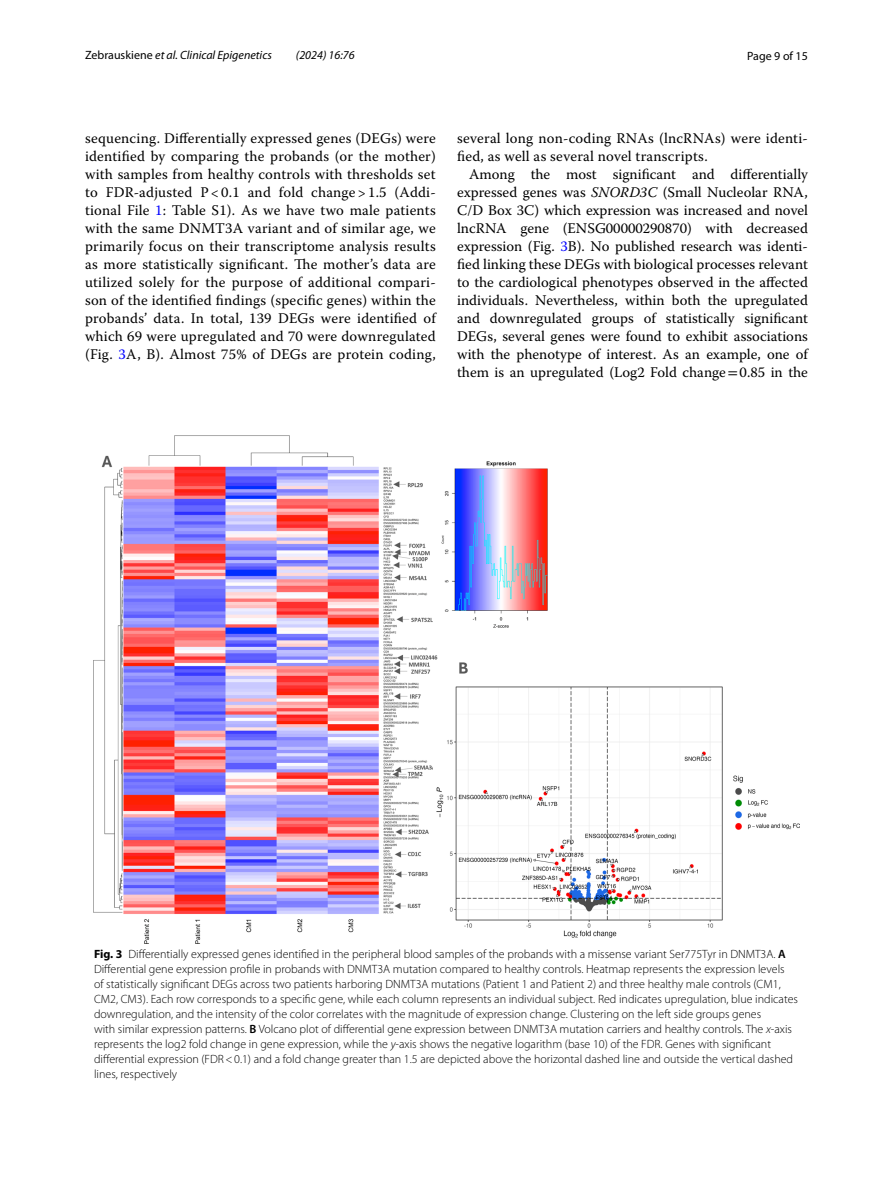
<style>
.page{position:relative;width:893px;height:1187px;background:#fff}
.page>*{position:absolute;margin:0;border:0;box-sizing:border-box;transform-origin:0 0}
.t1{font:14.7px/18px "Warnock Pro";letter-spacing:.015em;color:#000;text-align:justify}
.t2{font:300 12px/15px "Myriad Pro";color:#000}
.t3{font:italic 12px "Myriad Pro";color:#000}
.t4{font:12px "Myriad Pro";color:#000}
.s1{font-style:normal}
.s2{color:#00f}
.s3{font-style:italic}
.s4{font-family:"STIX"}
.s5{font-weight:700}
.s6{font-weight:600}
</style>
<div class="page">
<img style="left:94px;top:436px;width:705px;height:507px">
<p class="t3" style="left:85px;top:48px;width:188px"><span class="s1">Zebrauskiene</span> et al. Clinical Epigenetics</p>
<p class="t3" style="left:296px;top:48px;width:60px">(2024) 16:76</p>
<p class="t4" style="left:747px;top:48px;width:62px">Page 9 of 15</p>
<p class="t1" style="left:85px;top:128px;width:352px">sequencing. Differentially expressed genes (DEGs) were identified by comparing the probands (or the mother) with samples from healthy controls with thresholds set to FDR-adjusted P &lt; 0.1 and fold change &gt; 1.5 (Addi&shy;tional File <span class="s2">1</span>: Table S1). As we have two male patients with the same DNMT3A variant and of similar age, we primarily focus on their transcriptome analysis results as more statistically significant. The mother’s data are utilized solely for the purpose of additional compari&shy;son of the identified findings (specific genes) within the probands’ data. In total, 139 DEGs were identified of which 69 were upregulated and 70 were downregulated (Fig. <span class="s2">3</span>A, B). Almost 75% of DEGs are protein coding,</p>
<p class="t1" style="left:457px;top:128px;width:352px">several long non-coding RNAs (lncRNAs) were identi&shy;fied, as well as several novel transcripts.</p>
<p class="t1" style="left:457px;top:164px;width:352px;text-indent:12px">Among the most significant and differentially expressed genes was <span class="s3">SNORD3C</span> (Small Nucleolar RNA, C/D Box 3C) which expression was increased and novel lncRNA gene (ENSG00000290870) with decreased expression (Fig. <span class="s2">3</span>B). No published research was identi&shy;fied linking these DEGs with biological processes relevant to the cardiological phenotypes observed in the affected individuals. Nevertheless, within both the upregulated and downregulated groups of statistically significant DEGs, several genes were found to exhibit associations with the phenotype of interest. As an example, one of them is an upregulated (Log2 Fold change<span class="s4">=</span>0.85 in the</p>
<p class="t2" style="left:94px;top:946px;width:705px"><span class="s5">Fig. 3</span> Differentially expressed genes identified in the peripheral blood samples of the probands with a missense variant Ser775Tyr in DNMT3A. <span class="s6">A </span>Differential gene expression profile in probands with DNMT3A mutation compared to healthy controls. Heatmap represents the expression levels<br>of statistically significant DEGs across two patients harboring DNMT3A mutations (Patient 1 and Patient 2) and three healthy male controls (CM1, CM2, CM3). Each row corresponds to a specific gene, while each column represents an individual subject. Red indicates upregulation, blue indicates downregulation, and the intensity of the color correlates with the magnitude of expression change. Clustering on the left side groups genes<br>with similar expression patterns. <span class="s6">B</span> Volcano plot of differential gene expression between DNMT3A mutation carriers and healthy controls. The <span class="s3">x</span>-axis represents the log2 fold change in gene expression, while the <span class="s3">y</span>-axis shows the negative logarithm (base 10) of the FDR. Genes with significant differential expression (FDR&lt;0.1) and a fold change greater than 1.5 are depicted above the horizontal dashed line and outside the vertical dashed lines, respectively</p>
</div>
